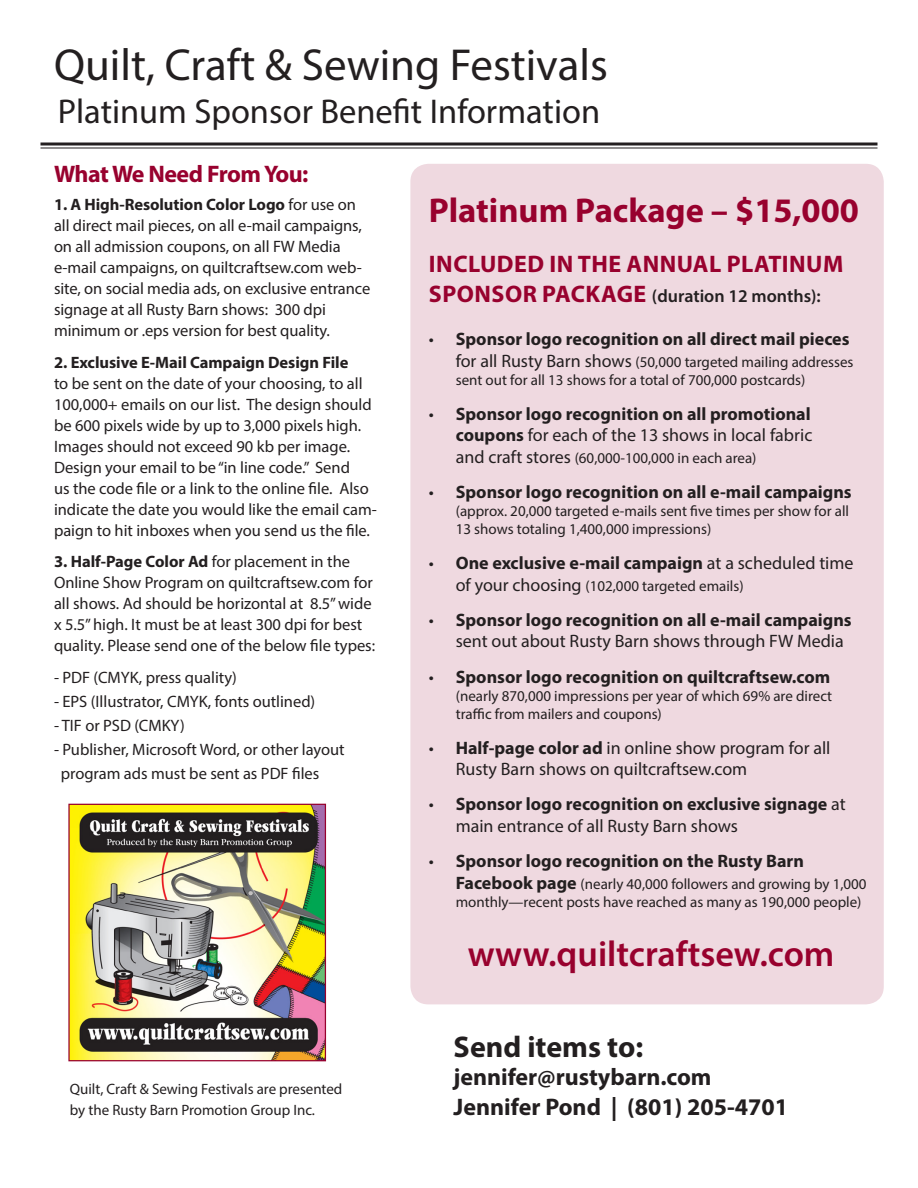
<style>
.page{position:relative;width:918px;height:1188px;background:#fff}
.page>*{position:absolute;margin:0;border:0;box-sizing:border-box;transform-origin:0 0}
.sectionhead{font:45px "Myriad Pro";color:#231f20}
.levelsubhead{font:600 36px "Myriad Pro";color:#98012e}
.sectionhead-2{font:34.5px "Myriad Pro";color:#231f20}
.t1{font:700 34.5px "Myriad Pro";color:#98012e}
.t2{font:700 30px "Myriad Pro";color:#231f20}
.t3{font:700 24px "Myriad Pro";color:#231f20}
.sectionhead-3{font:700 24px "Myriad Pro";letter-spacing:.02em;color:#98012e}
.sectionhead-4{font:700 24px "Myriad Pro";letter-spacing:-.025em;color:#98012e}
.t4{font:700 18px/21.6px "Myriad Pro";color:#231f20}
.t5{font:18px/21.6px "Myriad Pro";color:#231f20}
.t6{font:600 18px "Myriad Pro";color:#231f20}
.t7{font:16.5px/21px "Myriad Pro";color:#231f20}
.t8{font:15px/18px "Myriad Pro";color:#231f20}
.s1{font-weight:700}
.s2{font-weight:700;font-size:24px;color:#98012e}
.s3{font-weight:400}
.s4{font-size:18px}
.s5{font-weight:700;font-size:18px}
</style>
<div class="page">
<svg style="left:40px;top:142px;width:838px;height:4px;background:#595657"></svg>
<hr style="left:40px;top:147px;width:838px;height:2px;background:#231f20">
<div style="left:410px;top:164px;width:474px;height:840px;background:#efd9e0;border-radius:18px"></div>
<img style="left:70px;top:806px;width:254px;height:253px">
<div style="left:68px;top:804px;width:258px;height:257px;border:1px solid #98012e"></div>
<p class="sectionhead" style="left:54px;top:37px;width:555px">Quilt, Craft &amp; Sewing Festivals</p>
<p class="sectionhead-2" style="left:58px;top:90px;width:544px">Platinum Sponsor Benefit Information</p>
<p class="sectionhead-4" style="left:54px;top:158px;width:256px">What We Need From You:</p>
<p class="t7" style="left:54px;top:194px;width:318px"><span class="s1">1. A High-Resolution Color Logo</span> for use on all direct mail pieces, on all e-mail campaigns, on all admission coupons, on all FW Media e-mail campaigns, on quiltcraftsew.com web&shy;site, on social media ads, on exclusive entrance signage at all Rusty Barn shows: 300 dpi minimum or .eps version for best quality.</p>
<p class="t7" style="left:54px;top:352px;width:324px"><span class="s1">2. Exclusive E-Mail Campaign Design File<br></span>to be sent on the date of your choosing, to all 100,000+ emails on our list. The design should be 600 pixels wide by up to 3,000 pixels high.<br>Images should not exceed 90 kb per image.<br>Design your email to be “in line code.” Send<br>us the code file or a link to the online file. Also indicate the date you would like the email cam&shy;paign to hit inboxes when you send us the file.</p>
<p class="t7" style="left:54px;top:551px;width:323px"><span class="s1">3. Half-Page Color Ad</span> for placement in the Online Show Program on quiltcraftsew.com for all shows. Ad should be horizontal at 8.5” wide x 5.5” high. It must be at least 300 dpi for best quality. Please send one of the below file types:</p>
<p class="t7" style="left:54px;top:667px;width:184px">- PDF (CMYK, press quality)</p>
<p class="t7" style="left:54px;top:691px;width:263px">- EPS (Illustrator, CMYK, fonts outlined)</p>
<p class="t7" style="left:54px;top:715px;width:133px">- TIF or PSD (CMKY)</p>
<p class="t7" style="left:54px;top:739px;width:292px">- Publisher, Microsoft Word, or other layout</p>
<p class="t7" style="left:61px;top:763px;width:260px">program ads must be sent as PDF files</p>
<p class="t8" style="left:70px;top:1078px;width:274px;line-height:21px">Quilt, Craft &amp; Sewing Festivals are presented by the Rusty Barn Promotion Group Inc.</p>
<p class="t1" style="left:429px;top:188px;width:432px">Platinum Package – $15,000</p>
<p class="sectionhead-3" style="left:429px;top:248px;width:416px">INCLUDED IN THE ANNUAL PLATINUM</p>
<p class="t6" style="left:429px;top:284px;width:393px"><span class="s2">SPONSOR PACKAGE</span> (duration 12 months):</p>
<p class="t4" style="left:429px;top:328px;width:422px"><span class="s3">•</span> Sponsor logo recognition on all direct mail pieces</p>
<p class="t8" style="left:456px;top:352px;width:399px"><span class="s4">for all Rusty Barn shows</span> (50,000 targeted mailing addresses sent out for all 13 shows for a total of 700,000 postcards)</p>
<p class="t4" style="left:429px;top:402px;width:385px;text-align:right"><span class="s3">•</span> Sponsor logo recognition on all promotional coupons <span class="s3">for each of the 13 shows in local fabric</span></p>
<p class="t8" style="left:456px;top:449px;width:302px"><span class="s4">and craft stores</span> (60,000-100,000 in each area)</p>
<p class="t4" style="left:429px;top:481px;width:424px"><span class="s3">•</span> Sponsor logo recognition on all e-mail campaigns</p>
<p class="t8" style="left:456px;top:502px;width:395px">(approx. 20,000 targeted e-mails sent five times per show for all<br>13 shows totaling 1,400,000 impressions)</p>
<p class="t4" style="left:429px;top:552px;width:426px"><span class="s3">•</span> One exclusive e-mail campaign <span class="s3">at a scheduled time</span></p>
<p class="t8" style="left:456px;top:577px;width:289px"><span class="s4">of your choosing</span> (102,000 targeted emails)</p>
<p class="t4" style="left:456px;top:608px;width:397px;text-indent:-27px"><span class="s3">•</span> Sponsor logo recognition on all e-mail campaigns <span class="s3">sent out about Rusty Barn shows through FW Media</span></p>
<p class="t4" style="left:429px;top:665px;width:403px"><span class="s3">•</span> Sponsor logo recognition on quiltcraftsew.com</p>
<p class="t8" style="left:456px;top:686px;width:378px">(nearly 870,000 impressions per year of which 69% are direct traffic from mailers and coupons)</p>
<p class="t5" style="left:456px;top:737px;width:376px;text-indent:-27px">• <span class="s1">Half-page color ad</span> in online show program for all<br>Rusty Barn shows on quiltcraftsew.com</p>
<p class="t4" style="left:456px;top:793px;width:392px;text-indent:-27px"><span class="s3">•</span> Sponsor logo recognition on exclusive signage <span class="s3">at main entrance of all Rusty Barn shows</span></p>
<p class="t4" style="left:429px;top:850px;width:377px"><span class="s3">•</span> Sponsor logo recognition on the Rusty Barn</p>
<p class="t8" style="left:456px;top:874px;width:412px"><span class="s5">Facebook page</span> (nearly 40,000 followers and growing by 1,000 monthly—recent posts have reached as many as 190,000 people)</p>
<p class="levelsubhead" style="left:468px;top:931px;width:368px">www.quiltcraftsew.com</p>
<p class="t2" style="left:454px;top:1027px;width:191px">Send items to:</p>
<p class="t3" style="left:454px;top:1061px;width:260px">jennifer@rustybarn.com</p>
<p class="t3" style="left:454px;top:1091px;width:336px">Jennifer Pond | (801) 205-4701</p>
</div>
